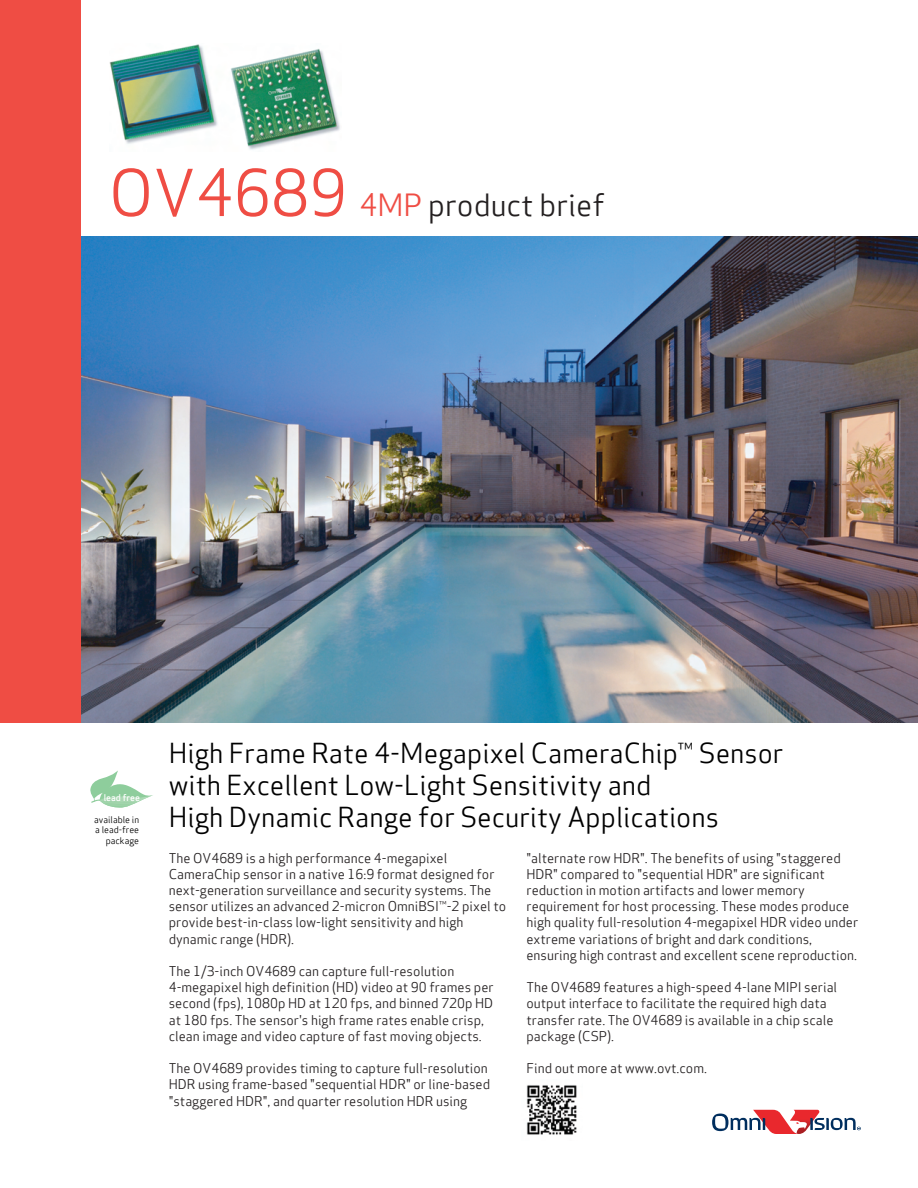
<style>
.page{position:relative;width:918px;height:1188px;background:#fff}
.page>*{position:absolute;margin:0;border:0;box-sizing:border-box;transform-origin:0 0}
.t1{font:30px "Apex Sans Book T";color:#231f20}
.t2{font:27px/32.2px "Apex Sans Book T";color:#000}
.t3{font:13.2px/16.2px "Apex Sans Book T";color:#231f20}
.t4{font:9.15px "Apex Sans Medium T";color:#fff}
.t5{font:9px/10.5px "Apex Sans Book T";color:#000;text-align:right}
.s1{font-size:63px;color:#ef4d44}
.s2{color:#ef4d44}
</style>
<div class="page">
<img style="left:81px;top:236px;width:837px;height:486px">
<div style="left:0;top:0;width:81px;height:722px;background:#ef4d44"></div>
<svg style="left:90px;top:770px;width:63px;height:38px"></svg>
<svg style="left:712px;top:1110px;width:149px;height:24px"></svg>
<img style="left:526px;top:1085px;width:51px;height:50px">
<img style="left:110px;top:44px;width:230px;height:106px">
<h1 class="t1" style="left:109px;top:186px;width:497px"><span class="s1">OV4689</span> <span class="s2">4MP</span> product brief</h1>
<p class="t4" style="left:104px;top:792px;width:38px">lead free</p>
<p class="t5" style="left:94px;top:814px;width:46px">available in a lead-free package</p>
<h2 class="t2" style="left:169px;top:736px;width:616px">High Frame Rate 4-Megapixel CameraChip™ Sensor with Excellent Low-Light Sensitivity and<br>High Dynamic Range for Security Applications</h2>
<p class="t3" style="left:169px;top:850px;width:339px">The OV4689 is a high performance 4-megapixel CameraChip sensor in a native 16:9 format designed for next-generation surveillance and security systems. The sensor utilizes an advanced 2-micron OmniBSI™-2 pixel to provide best-in-class low-light sensitivity and high dynamic range (HDR).</p>
<p class="t3" style="left:169px;top:963px;width:326px">The 1/3-inch OV4689 can capture full-resolution 4-megapixel high definition (HD) video at 90 frames per second (fps), 1080p HD at 120 fps, and binned 720p HD at 180 fps. The sensor's high frame rates enable crisp, clean image and video capture of fast moving objects.</p>
<p class="t3" style="left:169px;top:1060px;width:323px">The OV4689 provides timing to capture full-resolution<br>HDR using frame-based "sequential HDR" or line-based "staggered HDR", and quarter resolution HDR using</p>
<p class="t3" style="left:526px;top:850px;width:333px">"alternate row HDR". The benefits of using "staggered HDR" compared to "sequential HDR" are significant reduction in motion artifacts and lower memory requirement for host processing. These modes produce high quality full-resolution 4-megapixel HDR video under extreme variations of bright and dark conditions, ensuring high contrast and excellent scene reproduction.</p>
<p class="t3" style="left:526px;top:979px;width:312px">The OV4689 features a high-speed 4-lane MIPI serial output interface to facilitate the required high data transfer rate. The OV4689 is available in a chip scale package (CSP).</p>
<p class="t3" style="left:526px;top:1060px;width:182px">Find out more at www.ovt.com.</p>
</div>
